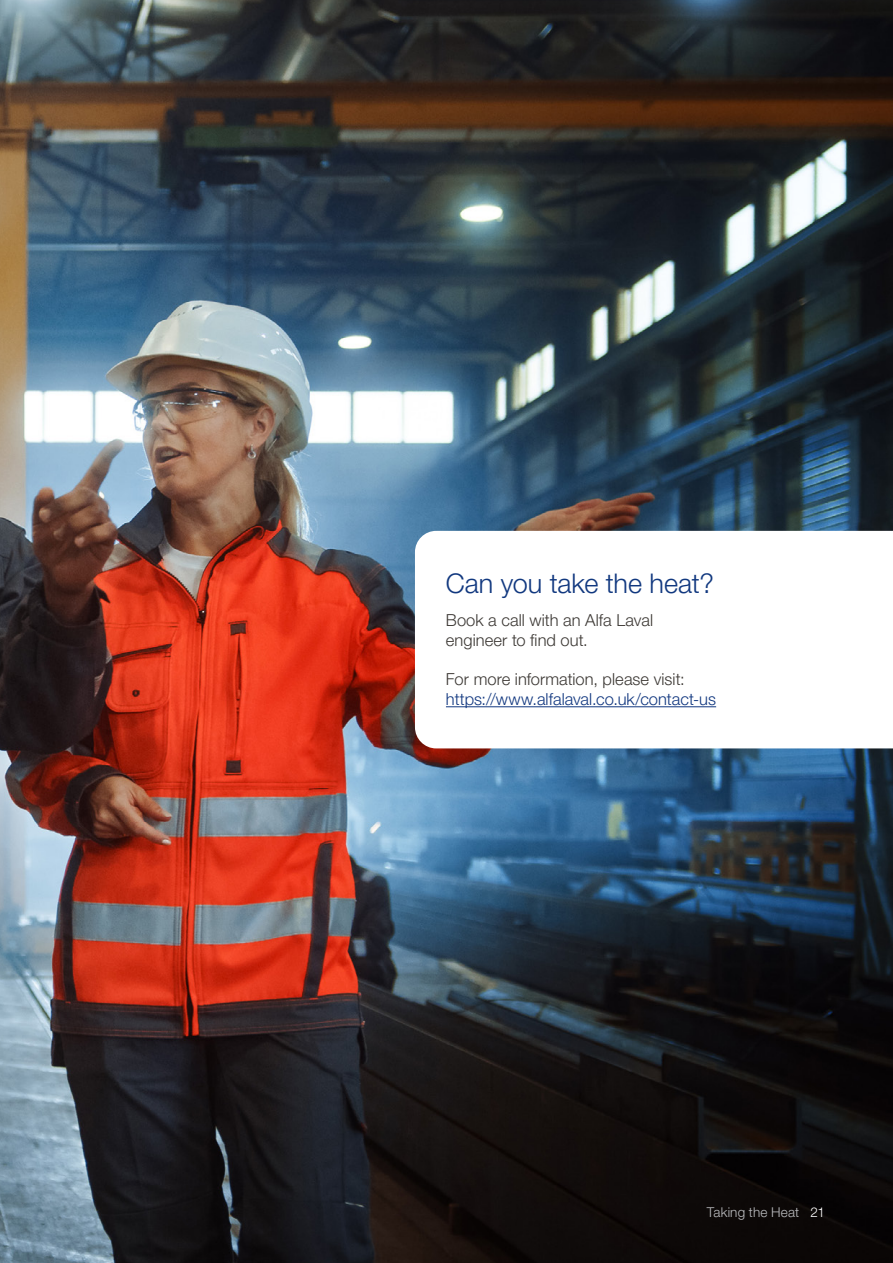
<style>
.page{position:relative;width:893px;height:1263px;background:#fff}
.page>*{position:absolute;margin:0;border:0;box-sizing:border-box;transform-origin:0 0}
.t1{font:300 27px "Helvetica Neue LT Pro";letter-spacing:-.005em;color:#11387f}
.t2{font:300 16.5px "Helvetica Neue LT Pro";letter-spacing:.005em;color:#3d3935}
.t3{font:300 16.5px "Helvetica Neue LT Pro";letter-spacing:.005em;color:#123880}
.t4{font:300 13.5px "Helvetica Neue LT Pro";letter-spacing:.01em;color:#bcbdc0}
.s1{color:#fff}
</style>
<div class="page">
<img style="left:0;top:0;width:893px;height:1263px">
<img style="left:0;top:0;width:77px;height:913px">
<svg style="left:415px;top:531px;width:478px;height:217px"></svg>
<hr style="left:446px;top:706px;width:270px;height:1px;background:#123880">
<h6 class="t1" style="left:446px;top:567px;width:270px">Can you take the heat?</h6>
<p class="t2" style="left:446px;top:610px;width:209px">Book a call with an Alfa Laval</p>
<p class="t2" style="left:446px;top:630px;width:143px">engineer to find out.</p>
<p class="t2" style="left:446px;top:669px;width:240px">For more information, please visit:</p>
<p class="t3" style="left:446px;top:689px;width:272px">https://www.alfalaval.co.uk/contact-us</p>
<p class="t4" style="left:707px;top:1204px;width:119px">Taking the Heat <span class="s1">21</span></p>
</div>
